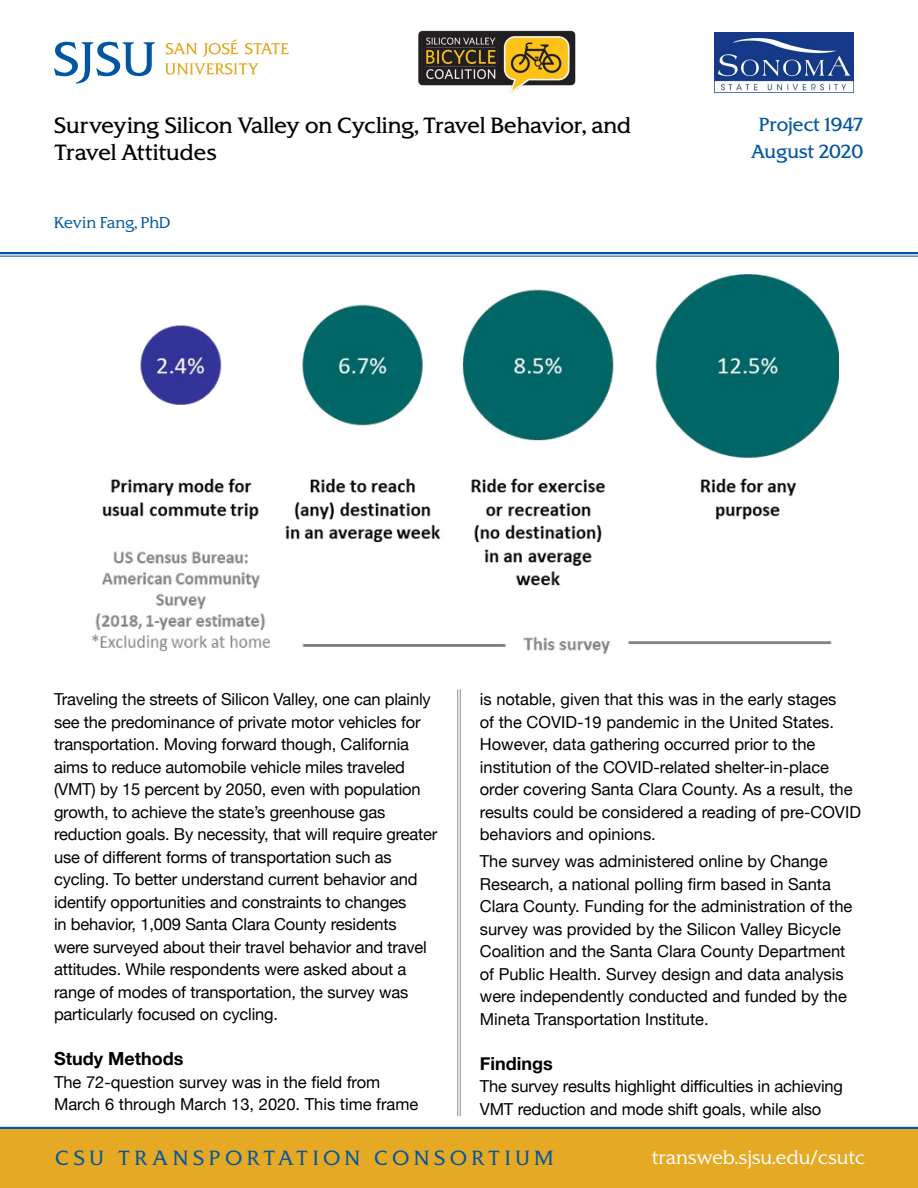
<style>
.page{position:relative;width:918px;height:1188px;background:#fff}
.page>*{position:absolute;margin:0;border:0;box-sizing:border-box;transform-origin:0 0}
.t1{font:21px/27px "SJSU Spartan";letter-spacing:-.005em;color:#000}
.t2{font:300 19.5px "SJSU Spartan";letter-spacing:.25em;color:#0056a2}
.t3{font:300 18px "SJSU Spartan";color:#fff}
.t4{font:18px/27px "SJSU Spartan";color:#0056a2;text-align:center}
.t5{font:700 18px "Helvetica Neue";color:#000}
.t6{font:16.5px/22.5px "Helvetica Neue";letter-spacing:-.01em;color:#000}
.t7{font:300 15px "SJSU Spartan";letter-spacing:-.005em;color:#0056a2}
</style>
<div class="page">
<img style="left:92px;top:274px;width:747px;height:380px">
<hr style="left:460px;top:689px;width:1px;height:427px;background:#8a8c8e">
<hr style="left:457px;top:689px;width:1px;height:427px;background:#8a8c8e">
<hr style="left:0;top:252px;width:918px;height:2px;background:#0056a2">
<hr style="left:0;top:256px;width:918px;height:1px;background:#0056a2">
<svg style="left:54px;top:41px;width:101px;height:43px"></svg>
<svg style="left:245px;top:43px;width:44px;height:11px"></svg>
<svg style="left:165px;top:63px;width:94px;height:12px"></svg>
<svg style="left:165px;top:40px;width:73px;height:17px"></svg>
<div style="left:0;top:1127px;width:918px;height:61px;background:#e5a923"></div>
<img style="left:715px;top:32px;width:139px;height:60px">
<img style="left:418px;top:30px;width:158px;height:62px">
<p class="t1" style="left:54px;top:112px;width:578px">Surveying Silicon Valley on Cycling, Travel Behavior, and<br>Travel Attitudes</p>
<p class="t7" style="left:54px;top:213px;width:118px">Kevin Fang, PhD</p>
<p class="t4" style="left:751px;top:111px;width:114px">Project 1947<br>August 2020</p>
<p class="t6" style="left:54px;top:689px;width:385px">Traveling the streets of Silicon Valley, one can plainly see the predominance of private motor vehicles for transportation. Moving forward though, California aims to reduce automobile vehicle miles traveled (VMT) by 15 percent by 2050, even with population growth, to achieve the state’s greenhouse gas reduction goals. By necessity, that will require greater use of different forms of transportation such as cycling. To better understand current behavior and identify opportunities and constraints to changes<br>in behavior, 1,009 Santa Clara County residents<br>were surveyed about their travel behavior and travel attitudes. While respondents were asked about a range of modes of transportation, the survey was particularly focused on cycling.</p>
<p class="t5" style="left:54px;top:1045px;width:131px">Study Methods</p>
<p class="t6" style="left:54px;top:1071px;width:366px">The 72-question survey was in the field from<br>March 6 through March 13, 2020. This time frame</p>
<p class="t6" style="left:480px;top:689px;width:383px">is notable, given that this was in the early stages<br>of the COVID-19 pandemic in the United States.<br>However, data gathering occurred prior to the institution of the COVID-related shelter-in-place order covering Santa Clara County. As a result, the results could be considered a reading of pre-COVID behaviors and opinions.</p>
<p class="t6" style="left:480px;top:851px;width:374px">The survey was administered online by Change Research, a national polling firm based in Santa Clara County. Funding for the administration of the survey was provided by the Silicon Valley Bicycle Coalition and the Santa Clara County Department of Public Health. Survey design and data analysis were independently conducted and funded by the Mineta Transportation Institute.</p>
<p class="t5" style="left:480px;top:1049px;width:74px">Findings</p>
<p class="t6" style="left:480px;top:1076px;width:365px">The survey results highlight difficulties in achieving<br>VMT reduction and mode shift goals, while also</p>
<p class="t2" style="left:55px;top:1145px;width:499px">CSU TRANSPORTATION CONSORTIUM</p>
<p class="t3" style="left:652px;top:1146px;width:215px">transweb.sjsu.edu/csutc</p>
</div>
